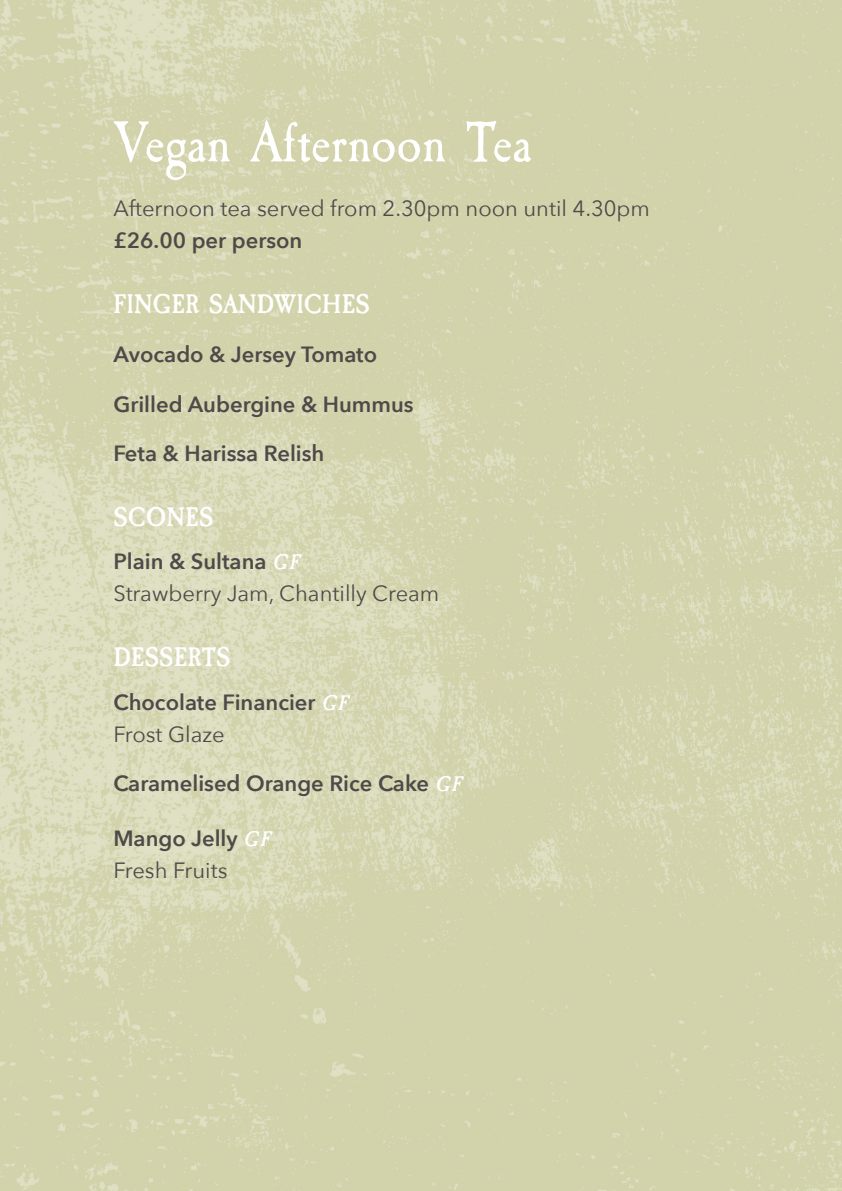
<style>
.page{position:relative;width:842px;height:1191px;background:#fff}
.page>*{position:absolute;margin:0;border:0;box-sizing:border-box;transform-origin:0 0}
.t1{font:60px "Caslon Antique";color:#fff}
.t2{font:700 28px "Caslon Antique";letter-spacing:.02em;color:#fff}
.t3{font:600 22px "Avenir Next";color:#4f4a49}
.t4{font:22px "Avenir Next";color:#4f4a49}
.s1{font-family:"Caslon Antique";font-weight:700;font-style:italic;color:#fff}
</style>
<div class="page">
<img style="left:0;top:0;width:842px;height:1191px">
<p class="t1" style="left:113px;top:108px;width:420px">Vegan Afternoon Tea</p>
<p class="t4" style="left:113px;top:190px;width:538px">Afternoon tea served from 2.30pm noon until 4.30pm</p>
<p class="t3" style="left:113px;top:222px;width:190px">£26.00 per person</p>
<p class="t2" style="left:113px;top:288px;width:258px">FINGER SANDWICHES</p>
<p class="t3" style="left:113px;top:336px;width:265px">Avocado &amp; Jersey Tomato</p>
<p class="t3" style="left:113px;top:385px;width:302px">Grilled Aubergine &amp; Hummus</p>
<p class="t3" style="left:113px;top:434px;width:213px">Feta &amp; Harissa Relish</p>
<p class="t2" style="left:113px;top:501px;width:101px">SCONES</p>
<p class="t3" style="left:113px;top:542px;width:187px">Plain &amp; Sultana <span class="s1">GF</span></p>
<p class="t4" style="left:113px;top:575px;width:327px">Strawberry Jam, Chantilly Cream</p>
<p class="t2" style="left:113px;top:641px;width:118px">DESSERTS</p>
<p class="t3" style="left:113px;top:683px;width:236px">Chocolate Financier <span class="s1">GF</span></p>
<p class="t4" style="left:113px;top:715px;width:113px">Frost Glaze</p>
<p class="t3" style="left:113px;top:764px;width:349px">Caramelised Orange Rice Cake <span class="s1">GF</span></p>
<p class="t3" style="left:113px;top:819px;width:158px">Mango Jelly <span class="s1">GF</span></p>
<p class="t4" style="left:113px;top:851px;width:116px">Fresh Fruits</p>
</div>
